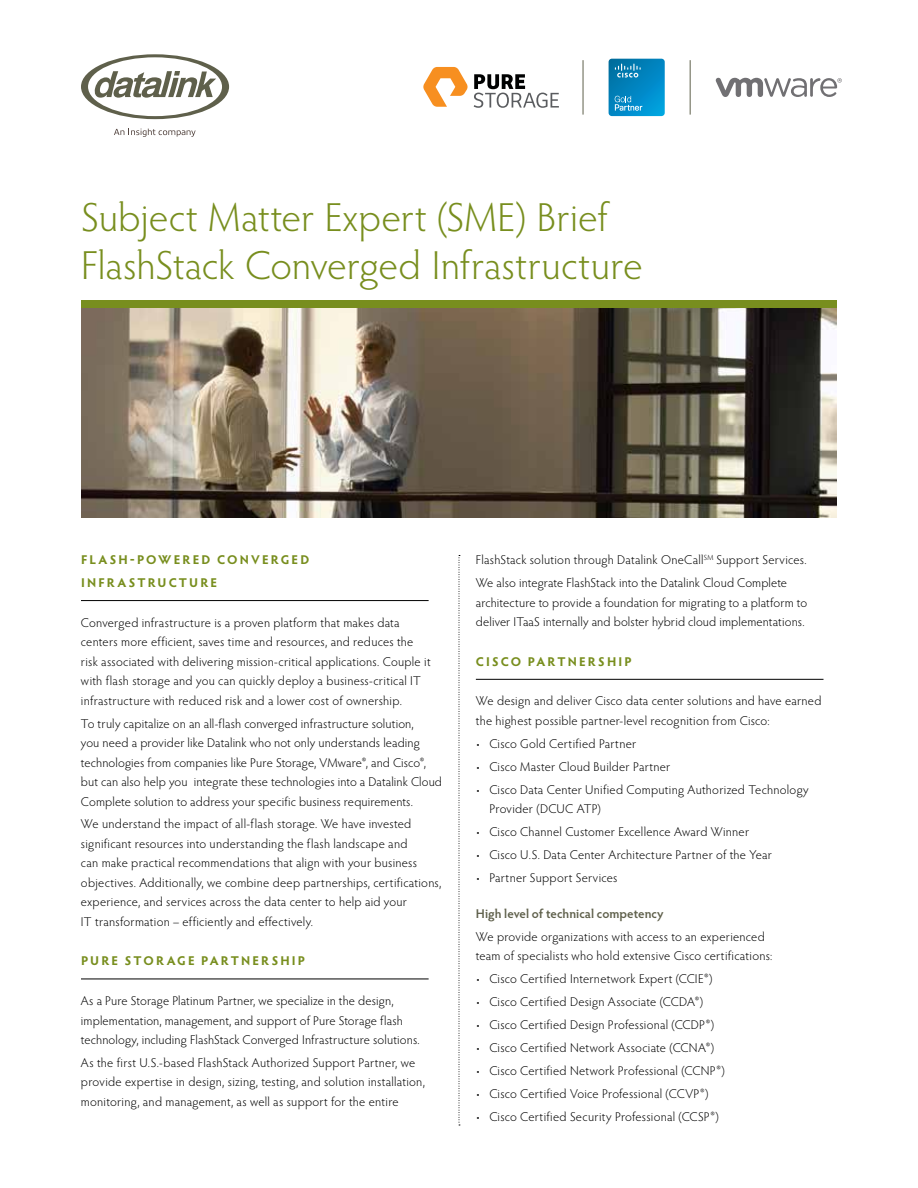
<style>
.page{position:relative;width:918px;height:1188px;background:#fff}
.page>*{position:absolute;margin:0;border:0;box-sizing:border-box;transform-origin:0 0}
.t1{font:300 40.5px/48px "Hypatia Sans Pro";color:#788e1e}
.t2{font:300 12.75px/19.5px "Hypatia Sans Pro";letter-spacing:.02em;color:#000}
.t3{font:700 12.75px/22.5px "Hypatia Sans Pro";letter-spacing:.17em;color:#788e1e}
.t4{font:600 12.75px "Hypatia Sans Pro";letter-spacing:.005em;color:#5f604b}
</style>
<div class="page">
<hr style="left:81px;top:600px;width:348px;height:1px;background:#000">
<hr style="left:81px;top:979px;width:348px;height:1px;background:#000">
<hr style="left:476px;top:679px;width:348px;height:1px;background:#000">
<svg style="left:459px;top:555px;width:1px;height:571px"></svg>
<img style="left:81px;top:308px;width:756px;height:209px">
<div style="left:81px;top:300px;width:756px;height:8px;background:#788e1e"></div>
<svg style="left:715px;top:77px;width:127px;height:20px"></svg>
<hr style="left:690px;top:60px;width:1px;height:55px;background:#5f604b">
<hr style="left:583px;top:60px;width:1px;height:55px;background:#5f604b">
<svg style="left:423px;top:67px;width:45px;height:40px"></svg>
<svg style="left:474px;top:74px;width:85px;height:34px"></svg>
<svg style="left:609px;top:59px;width:56px;height:57px"></svg>
<svg style="left:114px;top:129px;width:82px;height:8px"></svg>
<svg style="left:81px;top:54px;width:148px;height:65px"></svg>
<h1 class="t1" style="left:81px;top:193px;width:563px">Subject Matter Expert (SME) Brief<br>FlashStack Converged Infrastructure</h1>
<p class="t3" style="left:81px;top:548px;width:230px">FLASH-POWERED CONVERGED<br>INFRASTRUCTURE</p>
<p class="t2" style="left:81px;top:612px;width:351px">Converged infrastructure is a proven platform that makes data centers more efficient, saves time and resources, and reduces the risk associated with delivering mission-critical applications. Couple it with flash storage and you can quickly deploy a business-critical IT infrastructure with reduced risk and a lower cost of ownership.</p>
<p class="t2" style="left:81px;top:713px;width:363px">To truly capitalize on an all-flash converged infrastructure solution,<br>you need a provider like Datalink who not only understands leading technologies from companies like Pure Storage, VMware®, and Cisco®, but can also help you integrate these technologies into a Datalink Cloud Complete solution to address your specific business requirements.</p>
<p class="t2" style="left:81px;top:814px;width:362px">We understand the impact of all-flash storage. We have invested significant resources into understanding the flash landscape and<br>can make practical recommendations that align with your business objectives. Additionally, we combine deep partnerships, certifications, experience, and services across the data center to help aid your<br>IT transformation – efficiently and effectively.</p>
<p class="t3" style="left:81px;top:949px;width:226px">PURE STORAGE PARTNERSHIP</p>
<p class="t2" style="left:81px;top:991px;width:340px">As a Pure Storage Platinum Partner, we specialize in the design, implementation, management, and support of Pure Storage flash technology, including FlashStack Converged Infrastructure solutions.</p>
<p class="t2" style="left:81px;top:1053px;width:345px">As the first U.S.-based FlashStack Authorized Support Partner, we provide expertise in design, sizing, testing, and solution installation, monitoring, and management, as well as support for the entire</p>
<p class="t2" style="left:476px;top:548px;width:332px;line-height:22.8px">FlashStack solution through Datalink OneCall<sup>SM</sup> Support Services.<br>We also integrate FlashStack into the Datalink Cloud Complete</p>
<p class="t2" style="left:476px;top:592px;width:333px">architecture to provide a foundation for migrating to a platform to deliver ITaaS internally and bolster hybrid cloud implementations.</p>
<p class="t3" style="left:476px;top:649px;width:157px">CISCO PARTNERSHIP</p>
<p class="t2" style="left:476px;top:691px;width:347px">We design and deliver Cisco data center solutions and have earned the highest possible partner-level recognition from Cisco:</p>
<p class="t2" style="left:476px;top:733px;width:162px">• Cisco Gold Certified Partner</p>
<p class="t2" style="left:476px;top:756px;width:196px">• Cisco Master Cloud Builder Partner</p>
<p class="t2" style="left:489px;top:779px;width:321px;text-indent:-14px">• Cisco Data Center Unified Computing Authorized Technology<br>Provider (DCUC ATP)</p>
<p class="t2" style="left:476px;top:822px;width:275px">• Cisco Channel Customer Excellence Award Winner</p>
<p class="t2" style="left:476px;top:844px;width:298px">• Cisco U.S. Data Center Architecture Partner of the Year</p>
<p class="t2" style="left:476px;top:867px;width:143px">• Partner Support Services</p>
<p class="t4" style="left:476px;top:905px;width:189px">High level of technical competency</p>
<p class="t2" style="left:476px;top:927px;width:298px">We provide organizations with access to an experienced team of specialists who hold extensive Cisco certifications:</p>
<p class="t2" style="left:476px;top:969px;width:238px">• Cisco Certified Internetwork Expert (CCIE®)</p>
<p class="t2" style="left:476px;top:992px;width:229px">• Cisco Certified Design Associate (CCDA®)</p>
<p class="t2" style="left:476px;top:1015px;width:240px">• Cisco Certified Design Professional (CCDP®)</p>
<p class="t2" style="left:476px;top:1038px;width:240px">• Cisco Certified Network Associate (CCNA®)</p>
<p class="t2" style="left:476px;top:1060px;width:250px">• Cisco Certified Network Professional (CCNP®)</p>
<p class="t2" style="left:476px;top:1083px;width:234px">• Cisco Certified Voice Professional (CCVP®)</p>
<p class="t2" style="left:476px;top:1106px;width:244px">• Cisco Certified Security Professional (CCSP®)</p>
</div>
